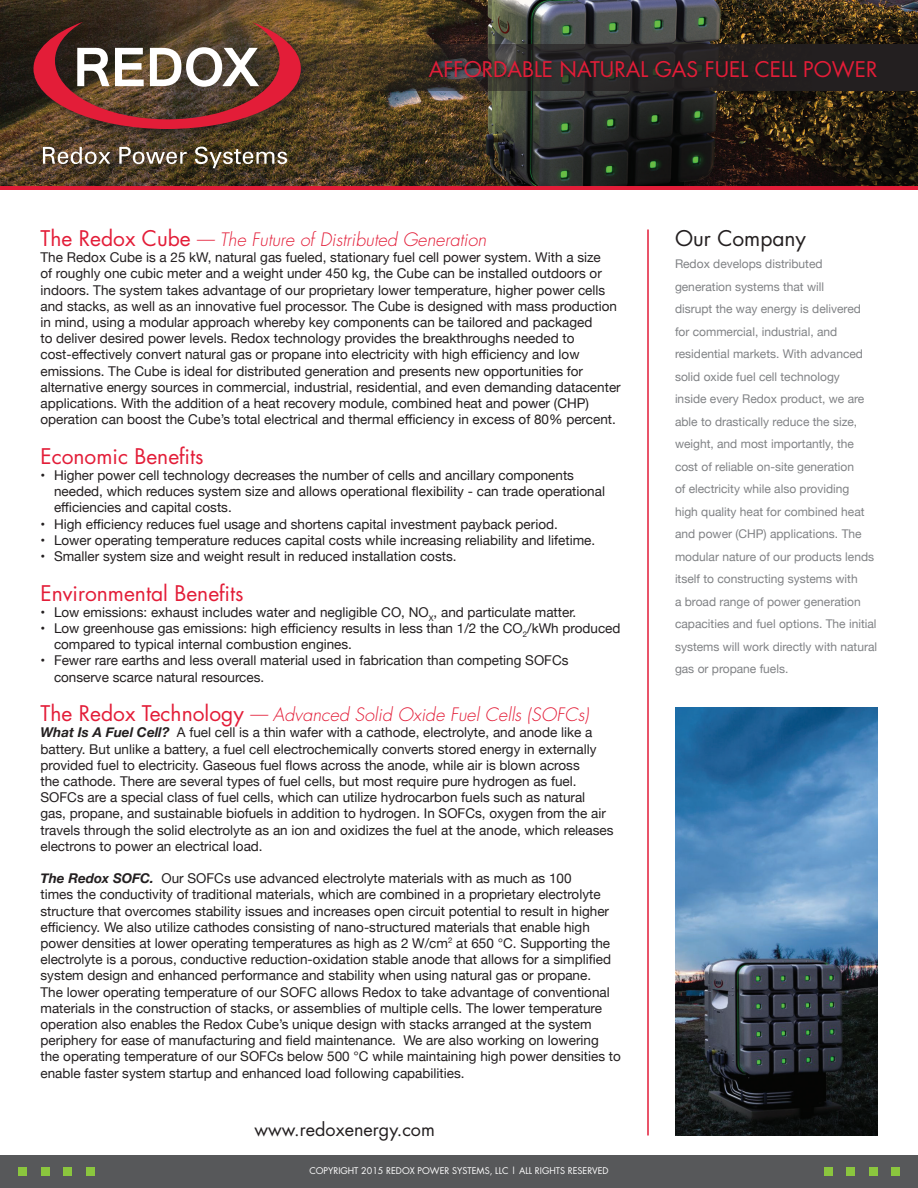
<style>
.page{position:relative;width:918px;height:1188px;background:#fff}
.page>*{position:absolute;margin:0;border:0;box-sizing:border-box;transform-origin:0 0}
.t1{font:21px "Futura";color:#e31d38}
.t2{font:21px "Futura";color:#231f20}
.t3{font:italic 300 18px "Futura";color:#e31d38}
.t4{font:18px "Futura";color:#231f20}
.t5{font:13.5px/16.2px "Helvetica Neue";color:#231f20}
.t6{font:12px/22.5px "Helvetica Neue";color:#808285}
.t7{font:9px "Futura";color:#fff}
.s1{font-weight:400;font-style:normal;font-size:21px}
.s2{font-weight:700;font-style:italic}
</style>
<div class="page">
<div style="left:0;top:1155px;width:918px;height:33px;background:#57585a"></div>
<div style="left:0;top:185px;width:918px;height:5px;background:#e31d38"></div>
<img style="left:0;top:0;width:918px;height:186px">
<svg style="left:0;top:44px;width:918px;height:47px;background:#302921"></svg>
<svg style="left:43px;top:147px;width:67px;height:17px"></svg>
<svg style="left:119px;top:147px;width:68px;height:17px"></svg>
<svg style="left:195px;top:147px;width:92px;height:21px;background:#726854"></svg>
<div style="left:28px;top:17px;width:284px;height:123px;background:#231f20;opacity:.75"></div>
<svg style="left:33px;top:22px;width:268px;height:107px;background:#7b4c42"></svg>
<div style="left:427px;top:58px;width:455px;height:24px;background:#231f20;opacity:.75"></div>
<hr style="left:647px;top:230px;width:2px;height:906px;background:#e31d38">
<img style="left:675px;top:707px;width:203px;height:428px">
<div style="left:19px;top:1168px;width:8px;height:8px;background:#8bc63e"></div>
<div style="left:41px;top:1168px;width:8px;height:8px;background:#8bc63e"></div>
<div style="left:64px;top:1168px;width:8px;height:8px;background:#8bc63e"></div>
<div style="left:86px;top:1168px;width:8px;height:8px;background:#8bc63e"></div>
<div style="left:824px;top:1168px;width:8px;height:8px;background:#8bc63e"></div>
<div style="left:847px;top:1168px;width:8px;height:8px;background:#8bc63e"></div>
<div style="left:869px;top:1168px;width:8px;height:8px;background:#8bc63e"></div>
<div style="left:892px;top:1168px;width:8px;height:8px;background:#8bc63e"></div>
<p class="t1" style="left:429px;top:54px;width:450px">AFFORDABLE NATURAL GAS FUEL CELL POWER</p>
<p class="t3" style="left:40px;top:228px;width:447px"><span class="s1">The Redox Cube</span> — The Future of Distributed Generation</p>
<p class="t5" style="left:40px;top:250px;width:582px">The Redox Cube is a 25 kW, natural gas fueled, stationary fuel cell power system. With a size<br>of roughly one cubic meter and a weight under 450 kg, the Cube can be installed outdoors or indoors. The system takes advantage of our proprietary lower temperature, higher power cells and stacks, as well as an innovative fuel processor. The Cube is designed with mass production in mind, using a modular approach whereby key components can be tailored and packaged<br>to deliver desired power levels. Redox technology provides the breakthroughs needed to cost-effectively convert natural gas or propane into electricity with high efficiency and low emissions. The Cube is ideal for distributed generation and presents new opportunities for alternative energy sources in commercial, industrial, residential, and even demanding datacenter applications. With the addition of a heat recovery module, combined heat and power (CHP) operation can boost the Cube’s total electrical and thermal efficiency in excess of 80% percent.</p>
<p class="t1" style="left:40px;top:442px;width:165px">Economic Benefits</p>
<p class="t5" style="left:54px;top:468px;width:553px;text-indent:-14px">• Higher power cell technology decreases the number of cells and ancillary components needed, which reduces system size and allows operational flexibility - can trade operational efficiencies and capital costs.</p>
<p class="t5" style="left:40px;top:516px;width:519px">• High efficiency reduces fuel usage and shortens capital investment payback period.</p>
<p class="t5" style="left:40px;top:533px;width:556px">• Lower operating temperature reduces capital costs while increasing reliability and lifetime.</p>
<p class="t5" style="left:40px;top:549px;width:418px">• Smaller system size and weight result in reduced installation costs.</p>
<p class="t1" style="left:40px;top:578px;width:205px">Environmental Benefits</p>
<p class="t5" style="left:40px;top:605px;width:537px">• Low emissions: exhaust includes water and negligible CO, NO<sub>X</sub>, and particulate matter.</p>
<p class="t5" style="left:54px;top:621px;width:568px;text-indent:-14px">• Low greenhouse gas emissions: high efficiency results in less than 1/2 the CO<sub>2</sub>/kWh produced compared to typical internal combustion engines.</p>
<p class="t5" style="left:54px;top:653px;width:516px;text-indent:-14px">• Fewer rare earths and less overall material used in fabrication than competing SOFCs conserve scarce natural resources.</p>
<p class="t3" style="left:40px;top:703px;width:550px"><span class="s1">The Redox Technology</span> — Advanced Solid Oxide Fuel Cells (SOFCs)</p>
<p class="t5" style="left:40px;top:725px;width:575px"><span class="s2">What Is A Fuel Cell?</span> A fuel cell is a thin wafer with a cathode, electrolyte, and anode like a battery. But unlike a battery, a fuel cell electrochemically converts stored energy in externally provided fuel to electricity. Gaseous fuel flows across the anode, while air is blown across<br>the cathode. There are several types of fuel cells, but most require pure hydrogen as fuel.<br>SOFCs are a special class of fuel cells, which can utilize hydrocarbon fuels such as natural gas, propane, and sustainable biofuels in addition to hydrogen. In SOFCs, oxygen from the air travels through the solid electrolyte as an ion and oxidizes the fuel at the anode, which releases electrons to power an electrical load.</p>
<p class="t5" style="left:40px;top:871px;width:582px"><span class="s2">The Redox SOFC.</span> Our SOFCs use advanced electrolyte materials with as much as 100<br>times the conductivity of traditional materials, which are combined in a proprietary electrolyte structure that overcomes stability issues and increases open circuit potential to result in higher efficiency. We also utilize cathodes consisting of nano-structured materials that enable high power densities at lower operating temperatures as high as 2 W/cm<sup>2</sup> at 650 °C. Supporting the electrolyte is a porous, conductive reduction-oxidation stable anode that allows for a simplified system design and enhanced performance and stability when using natural gas or propane.<br>The lower operating temperature of our SOFC allows Redox to take advantage of conventional materials in the construction of stacks, or assemblies of multiple cells. The lower temperature operation also enables the Redox Cube’s unique design with stacks arranged at the system periphery for ease of manufacturing and field maintenance. We are also working on lowering the operating temperature of our SOFCs below 500 °C while maintaining high power densities to enable faster system startup and enhanced load following capabilities.</p>
<p class="t4" style="left:254px;top:1117px;width:182px">www.redoxenergy.com</p>
<p class="t7" style="left:309px;top:1165px;width:301px">COPYRIGHT 2015 REDOX POWER SYSTEMS, LLC | ALL RIGHTS RESERVED</p>
<p class="t2" style="left:675px;top:224px;width:133px">Our Company</p>
<p class="t6" style="left:675px;top:254px;width:149px">Redox develops distributed</p>
<p class="t6" style="left:675px;top:276px;width:151px">generation systems that will</p>
<p class="t6" style="left:675px;top:299px;width:204px">disrupt the way energy is delivered for commercial, industrial, and residential markets. With advanced solid oxide fuel cell technology<br>inside every Redox product, we are able to drastically reduce the size, weight, and most importantly, the cost of reliable on-site generation<br>of electricity while also providing<br>high quality heat for combined heat and power (CHP) applications. The modular nature of our products lends itself to constructing systems with<br>a broad range of power generation capacities and fuel options. The initial systems will work directly with natural gas or propane fuels.</p>
</div>
